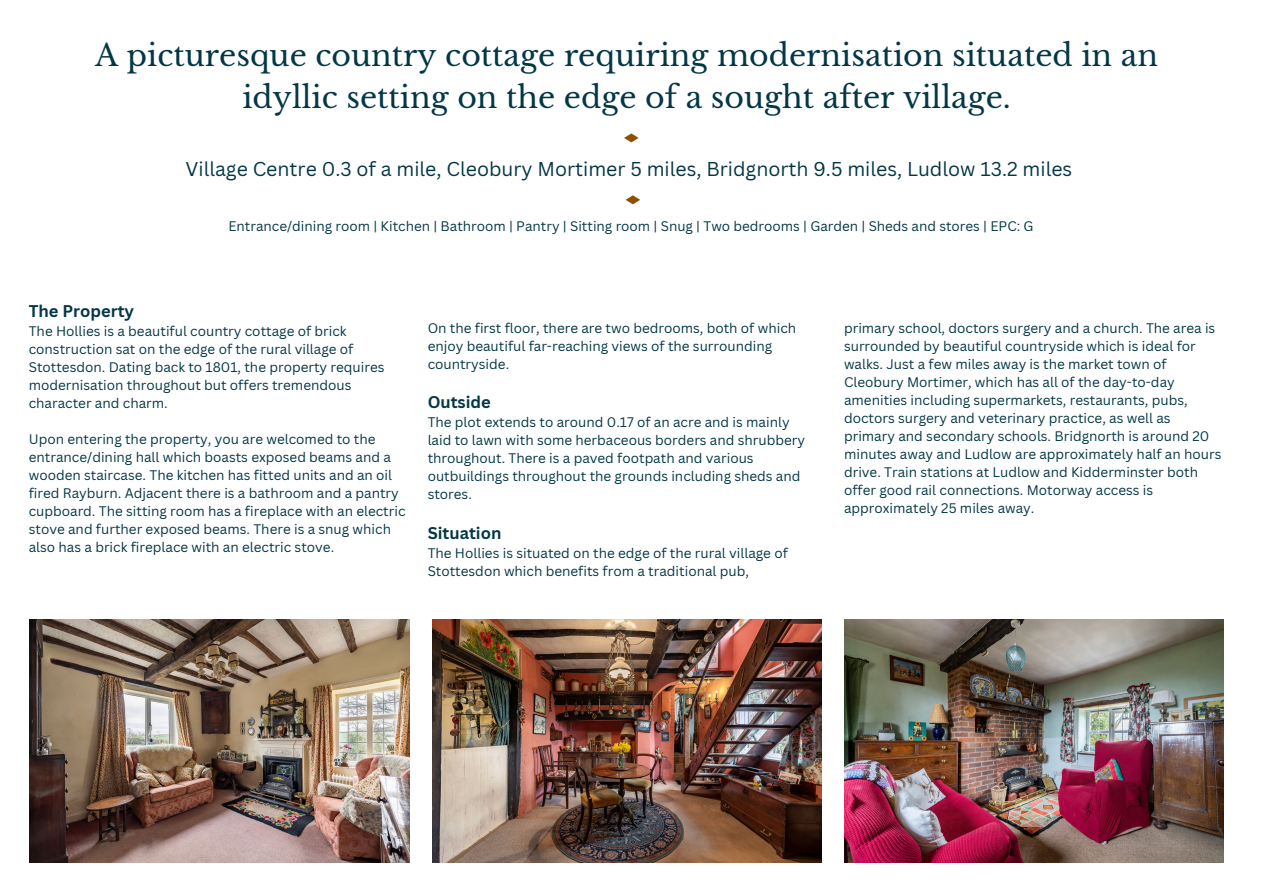
<style>
.page{position:relative;width:1263px;height:894px;background:#fff}
.page>*{position:absolute;margin:0;border:0;box-sizing:border-box;transform-origin:0 0}
.t1{font:30px/41.5px "Libre Baskerville";color:#043746;text-align:center}
.t2{font:19.5px "Canva Sans";color:#043746}
.t3{font:700 16.5px "Canva Sans";color:#043746}
.t4{font:13.5px/18px "Canva Sans";color:#043746}
</style>
<div class="page">
<img style="left:29px;top:619px;width:380px;height:243px">
<svg style="left:624px;top:133px;width:15px;height:9px"></svg>
<img style="left:432px;top:619px;width:389px;height:243px">
<img style="left:844px;top:619px;width:379px;height:243px">
<svg style="left:626px;top:195px;width:14px;height:9px"></svg>
<h1 class="t1" style="left:95px;top:35px;width:1064px">A picturesque country cottage requiring modernisation situated in an idyllic setting on the edge of a sought after village.</h1>
<h2 class="t2" style="left:185px;top:155px;width:888px">Village Centre 0.3 of a mile, Cleobury Mortimer 5 miles, Bridgnorth 9.5 miles, Ludlow 13.2 miles</h2>
<p class="t4" style="left:228px;top:217px;width:807px">Entrance/dining room | Kitchen | Bathroom | Pantry | Sitting room | Snug | Two bedrooms | Garden | Sheds and stores | EPC: G</p>
<p class="t3" style="left:29px;top:299px;width:107px">The Property</p>
<p class="t4" style="left:29px;top:322px;width:357px">The Hollies is a beautiful country cottage of brick construction sat on the edge of the rural village of Stottesdon. Dating back to 1801, the property requires modernisation throughout but offers tremendous character and charm.</p>
<p class="t4" style="left:29px;top:430px;width:378px">Upon entering the property, you are welcomed to the entrance/dining hall which boasts exposed beams and a wooden staircase. The kitchen has fitted units and an oil fired Rayburn. Adjacent there is a bathroom and a pantry cupboard. The sitting room has a fireplace with an electric stove and further exposed beams. There is a snug which also has a brick fireplace with an electric stove.</p>
<p class="t4" style="left:428px;top:318px;width:370px">On the first floor, there are two bedrooms, both of which enjoy beautiful far-reaching views of the surrounding countryside.</p>
<p class="t3" style="left:428px;top:390px;width:65px">Outside</p>
<p class="t4" style="left:428px;top:413px;width:379px">The plot extends to around 0.17 of an acre and is mainly laid to lawn with some herbaceous borders and shrubbery throughout. There is a paved footpath and various outbuildings throughout the grounds including sheds and stores.</p>
<p class="t3" style="left:428px;top:521px;width:75px">Situation</p>
<p class="t4" style="left:428px;top:543px;width:362px">The Hollies is situated on the edge of the rural village of<br>Stottesdon which benefits from a traditional pub,</p>
<p class="t4" style="left:844px;top:318px;width:379px">primary school, doctors surgery and a church. The area is surrounded by beautiful countryside which is ideal for walks. Just a few miles away is the market town of Cleobury Mortimer, which has all of the day-to-day amenities including supermarkets, restaurants, pubs, doctors surgery and veterinary practice, as well as primary and secondary schools. Bridgnorth is around 20 minutes away and Ludlow are approximately half an hours drive. Train stations at Ludlow and Kidderminster both offer good rail connections. Motorway access is approximately 25 miles away.</p>
</div>
